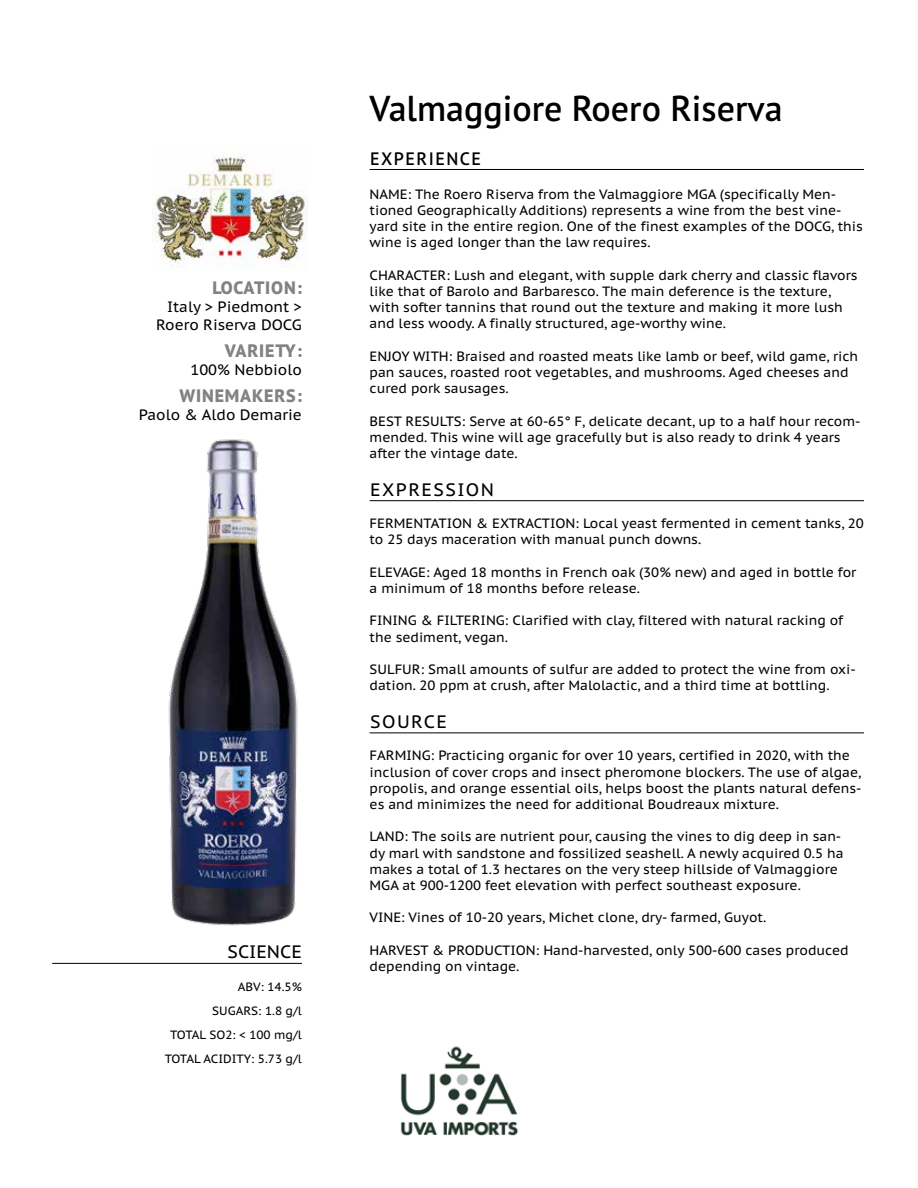
<style>
.page{position:relative;width:918px;height:1188px;background:#fff}
.page>*{position:absolute;margin:0;border:0;box-sizing:border-box;transform-origin:0 0}
.t1{font:600 36px "PT Sans Pro";color:#000}
.t2{font:800 18px "PT Sans Pro";letter-spacing:.05em;color:#808285}
.t3{font:18px "PT Sans Pro Caption";letter-spacing:.08em;color:#000}
.t4{font:600 18px "PT Sans Pro";letter-spacing:.08em;color:#000}
.t5{font:18px "PT Sans Pro Caption";color:#000}
.t6{font:15px/18px "PT Sans Pro Caption";color:#000;text-align:right}
.t7{font:13.5px/16.2px "PT Sans Pro Caption";color:#000}
.t8{font:12px/24px "PT Sans Pro Caption";color:#000;text-align:right}
</style>
<div class="page">
<hr style="left:370px;top:169px;width:494px;height:1px;background:#000">
<hr style="left:370px;top:500px;width:494px;height:1px;background:#000">
<hr style="left:370px;top:733px;width:494px;height:1px;background:#000">
<img style="left:168px;top:439px;width:130px;height:487px">
<img style="left:153px;top:155px;width:155px;height:113px">
<hr style="left:52px;top:963px;width:250px;height:1px;background:#000">
<img style="left:400px;top:1046px;width:119px;height:90px">
<h2 class="t2" style="left:213px;top:276px;width:91px">LOCATION:</h2>
<p class="t6" style="left:156px;top:298px;width:147px">Italy &gt; Piedmont &gt;<br>Roero Riserva DOCG</p>
<h2 class="t2" style="left:225px;top:339px;width:79px">VARIETY:</h2>
<p class="t6" style="left:190px;top:361px;width:113px">100% Nebbiolo</p>
<h2 class="t2" style="left:179px;top:384px;width:124px">WINEMAKERS:</h2>
<p class="t6" style="left:139px;top:406px;width:165px">Paolo &amp; Aldo Demarie</p>
<h2 class="t5" style="left:228px;top:940px;width:76px">SCIENCE</h2>
<p class="t8" style="left:165px;top:975px;width:139px">ABV: 14.5%<br>SUGARS: 1.8 g/l<br>TOTAL SO2: &lt; 100 mg/l<br>TOTAL ACIDITY: 5.73 g/l</p>
<h1 class="t1" style="left:370px;top:85px;width:415px">Valmaggiore Roero Riserva</h1>
<h2 class="t4" style="left:370px;top:147px;width:112px">EXPERIENCE</h2>
<p class="t7" style="left:370px;top:186px;width:495px">NAME: The Roero Riserva from the Valmaggiore MGA (specifically Men&shy;tioned Geographically Additions) represents a wine from the best vine&shy;yard site in the entire region. One of the finest examples of the DOCG, this wine is aged longer than the law requires.</p>
<p class="t7" style="left:370px;top:267px;width:490px">CHARACTER: Lush and elegant, with supple dark cherry and classic flavors like that of Barolo and Barbaresco. The main deference is the texture, with softer tannins that round out the texture and making it more lush and less woody. A finally structured, age-worthy wine.</p>
<p class="t7" style="left:370px;top:348px;width:490px">ENJOY WITH: Braised and roasted meats like lamb or beef, wild game, rich pan sauces, roasted root vegetables, and mushrooms. Aged cheeses and cured pork sausages.</p>
<p class="t7" style="left:370px;top:412px;width:492px">BEST RESULTS: Serve at 60-65° F, delicate decant, up to a half hour recom&shy;mended. This wine will age gracefully but is also ready to drink 4 years after the vintage date.</p>
<h2 class="t3" style="left:370px;top:478px;width:125px">EXPRESSION</h2>
<p class="t7" style="left:370px;top:515px;width:496px">FERMENTATION &amp; EXTRACTION: Local yeast fermented in cement tanks, 20 to 25 days maceration with manual punch downs.</p>
<p class="t7" style="left:370px;top:564px;width:488px">ELEVAGE: Aged 18 months in French oak (30% new) and aged in bottle for a minimum of 18 months before release.</p>
<p class="t7" style="left:370px;top:612px;width:475px">FINING &amp; FILTERING: Clarified with clay, filtered with natural racking of the sediment, vegan.</p>
<p class="t7" style="left:370px;top:661px;width:488px">SULFUR: Small amounts of sulfur are added to protect the wine from oxi&shy;dation. 20 ppm at crush, after Malolactic, and a third time at bottling.</p>
<h2 class="t3" style="left:370px;top:710px;width:78px">SOURCE</h2>
<p class="t7" style="left:370px;top:747px;width:493px">FARMING: Practicing organic for over 10 years, certified in 2020, with the inclusion of cover crops and insect pheromone blockers. The use of algae, propolis, and orange essential oils, helps boost the plants natural defens&shy;es and minimizes the need for additional Boudreaux mixture.</p>
<p class="t7" style="left:370px;top:828px;width:476px">LAND: The soils are nutrient pour, causing the vines to dig deep in san&shy;dy marl with sandstone and fossilized seashell. A newly acquired 0.5 ha makes a total of 1.3 hectares on the very steep hillside of Valmaggiore MGA at 900-1200 feet elevation with perfect southeast exposure.</p>
<p class="t7" style="left:370px;top:909px;width:398px">VINE: Vines of 10-20 years, Michet clone, dry- farmed, Guyot.</p>
<p class="t7" style="left:370px;top:942px;width:481px">HARVEST &amp; PRODUCTION: Hand-harvested, only 500-600 cases produced depending on vintage.</p>
</div>
